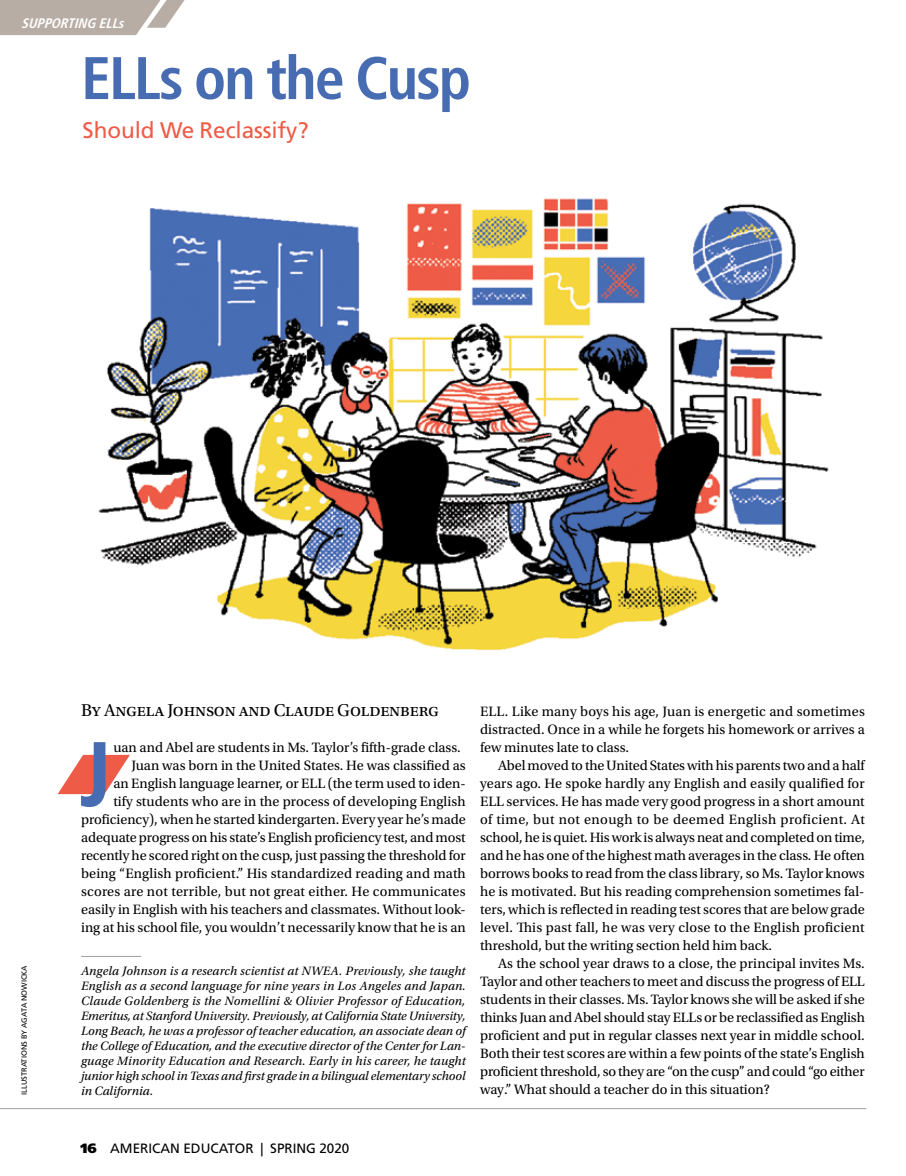
<style>
.page{position:relative;width:906px;height:1176px;background:#fff}
.page>*{position:absolute;margin:0;border:0;box-sizing:border-box;transform-origin:0 0}
.t1{font:700 condensed 91.65px "Frutiger LT Std";color:#476cb2}
.t2{font:700 condensed 60px "Frutiger LT Std";letter-spacing:-.03em;color:#476cb2}
.t3{font:22.5px "Frutiger LT Std";letter-spacing:-.005em;color:#ee5b47}
.t4{font:18px "Utopia Std";letter-spacing:-.01em;color:#000}
.t5{font:14.25px/18px "Utopia Std";letter-spacing:-.005em;color:#000;text-align:justify}
.t6{font:italic 700 condensed 13.8px "Frutiger LT Std";color:#fff}
.t7{font:13.5px "Frutiger LT Std";color:#000}
.t8{font:italic 12.75px/15px "Utopia Std";letter-spacing:-.005em;color:#000;text-align:justify}
.t9{font:7.5px "Frutiger LT Std";color:#000}
.s1{font-weight:900}
</style>
<div class="page">
<hr style="left:0;top:1107px;width:865px;height:1px;background:#9fa1a4">
<svg style="left:0;top:0;width:185px;height:35px;background:#bfb6af"></svg>
<svg style="left:58px;top:754px;width:72px;height:39px"></svg>
<hr style="left:81px;top:955px;width:60px;height:1px;background:#9fa1a4">
<img style="left:98px;top:198px;width:731px;height:452px">
<p class="t6" style="left:21px;top:15px;width:108px">SUPPORTING ELLs</p>
<h2 class="t2" style="left:81px;top:43px;width:391px">ELLs on the Cusp</h2>
<h3 class="t3" style="left:82px;top:117px;width:227px">Should We Reclassify?</h3>
<p class="t9" style="left:20px;top:1094px;width:131px;rotate:-90deg">ILLUSTRATIONS BY AGATA NOWICKA</p>
<p class="t4" style="left:81px;top:700px;width:359px">By Angela Johnson and Claude Goldenberg</p>
<h1 class="t1" style="left:79px;top:719px;width:34px">J</h1>
<p class="t5" style="left:113px;top:738px;width:348px">uan and Abel are students in Ms. Taylor’s fifth-grade class.</p>
<p class="t5" style="left:131px;top:756px;width:336px">Juan was born in the United States. He was classified as</p>
<p class="t5" style="left:113px;top:774px;width:353px">an English language learner, or ELL (the term used to iden-</p>
<p class="t5" style="left:113px;top:792px;width:354px">tify students who are in the process of developing English</p>
<p class="t5" style="left:81px;top:810px;width:386px">proficiency), when he started kindergarten. Every year he’s made</p>
<p class="t5" style="left:81px;top:828px;width:386px">adequate progress on his state’s English proficiency test, and most</p>
<p class="t5" style="left:81px;top:846px;width:386px">recently he scored right on the cusp, just passing the threshold for</p>
<p class="t5" style="left:81px;top:864px;width:386px">being “English proficient.” His standardized reading and math</p>
<p class="t5" style="left:81px;top:882px;width:386px">scores are not terrible, but not great either. He communicates</p>
<p class="t5" style="left:81px;top:900px;width:386px">easily in English with his teachers and classmates. Without look-</p>
<p class="t5" style="left:81px;top:918px;width:386px">ing at his school file, you wouldn’t necessarily know that he is an</p>
<p class="t8" style="left:81px;top:963px;width:386px">Angela Johnson is a research scientist at NWEA. Previously, she taught English as a second language for nine years in Los Angeles and Japan.<br>Claude Goldenberg is the Nomellini &amp; Olivier Professor of Education, Emeritus, at Stanford University. Previously, at California State University, Long Beach, he was a professor of teacher education, an associate dean of the College of Education, and the executive director of the Center for Lan&shy;guage Minority Education and Research. Early in his career, he taught junior high school in Texas and first grade in a bilingual elementary school</p>
<p class="t8" style="left:81px;top:1083px;width:74px">in California.</p>
<p class="t5" style="left:480px;top:702px;width:386px">ELL. Like many boys his age, Juan is energetic and sometimes distracted. Once in a while he forgets his homework or arrives a few minutes late to class.</p>
<p class="t5" style="left:480px;top:756px;width:386px;text-indent:18px">Abel moved to the United States with his parents two and a half years ago. He spoke hardly any English and easily qualified for ELL services. He has made very good progress in a short amount of time, but not enough to be deemed English proficient. At school, he is quiet. His work is always neat and completed on time, and he has one of the highest math averages in the class. He often borrows books to read from the class library, so Ms. Taylor knows he is motivated. But his reading comprehension sometimes fal&shy;ters, which is reflected in reading test scores that are below grade level. This past fall, he was very close to the English proficient threshold, but the writing section held him back.</p>
<p class="t5" style="left:480px;top:954px;width:386px;text-indent:18px">As the school year draws to a close, the principal invites Ms.<br>Taylor and other teachers to meet and discuss the progress of ELL students in their classes. Ms. Taylor knows she will be asked if she thinks Juan and Abel should stay ELLs or be reclassified as English proficient and put in regular classes next year in middle school.<br>Both their test scores are within a few points of the state’s English proficient threshold, so they are “on the cusp” and could “go either way.” What should a teacher do in this situation?</p>
<p class="t7" style="left:80px;top:1139px;width:270px"><span class="s1">16</span> AMERICAN EDUCATOR | SPRING 2020</p>
</div>
